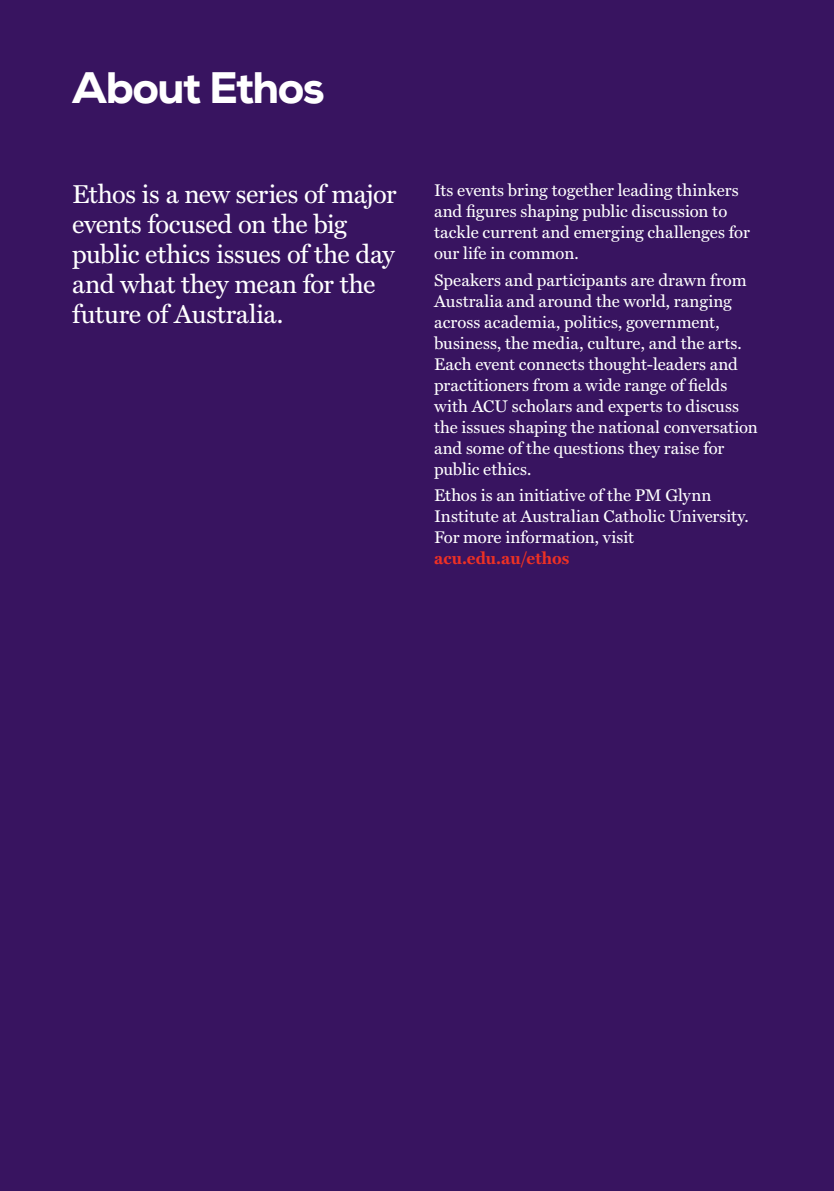
<style>
.page{position:relative;width:834px;height:1191px;background:#fff}
.page>*{position:absolute;margin:0;border:0;box-sizing:border-box;transform-origin:0 0}
.HEADING{font:800 44px "Nexa";letter-spacing:-.035em;color:#fff}
.LEAD_IN_TEXT{font:26px/30px "Miller Text";letter-spacing:-.015em;color:#fff}
.Main_Body{font:17px/21px "Miller Text";color:#fff}
.s1{font-weight:700;color:#ee3124}
</style>
<div class="page">
<div style="left:0;top:0;width:833px;height:1191px;background:#381460"></div>
<p class="HEADING" style="left:72px;top:60px;width:254px">About Ethos</p>
<p class="LEAD_IN_TEXT" style="left:72px;top:177px;width:326px">Ethos is a new series of major events focused on the big public ethics issues of the day and what they mean for the future of Australia.</p>
<p class="Main_Body" style="left:434px;top:178px;width:317px">Its events bring together leading thinkers and figures shaping public discussion to tackle current and emerging challenges for our life in common.</p>
<p class="Main_Body" style="left:434px;top:268px;width:325px">Speakers and participants are drawn from Australia and around the world, ranging across academia, politics, government, business, the media, culture, and the arts.<br>Each event connects thought-leaders and practitioners from a wide range of fields with ACU scholars and experts to discuss the issues shaping the national conversation and some of the questions they raise for public ethics.</p>
<p class="Main_Body" style="left:434px;top:484px;width:316px">Ethos is an initiative of the PM Glynn<br>Institute at Australian Catholic University.<br>For more information, visit <span class="s1">acu.edu.au/ethos</span></p>
</div>
